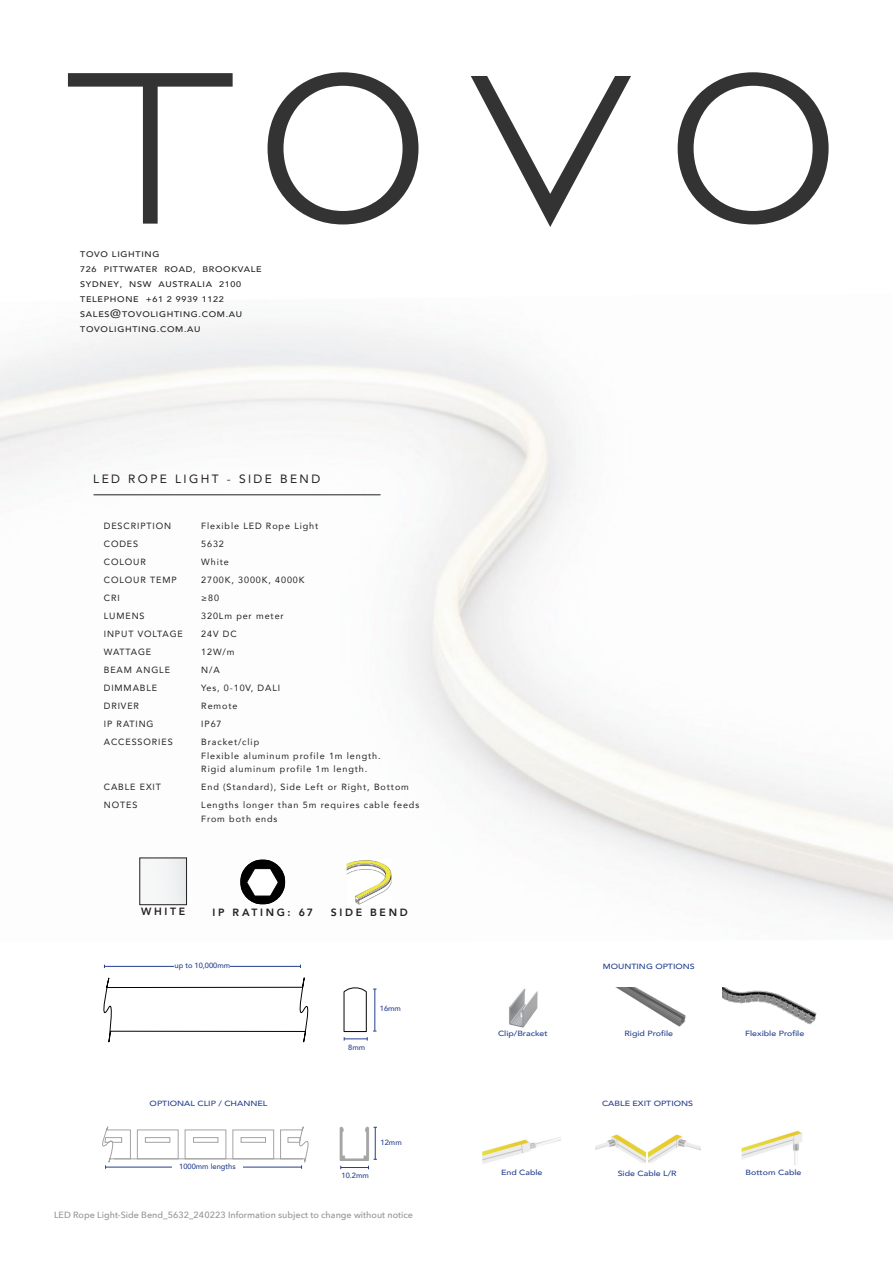
<style>
.page{position:relative;width:893px;height:1263px;background:#fff}
.page>*{position:absolute;margin:0;border:0;box-sizing:border-box;transform-origin:0 0}
.t1{font:12px "Avenir";letter-spacing:.2em;color:#231f20}
.t2{font:800 10.5px "Avenir";letter-spacing:.255em;color:#231f20}
.TOVO_DESCRIPTION_STYLE{font:9px/13.5px "Avenir";letter-spacing:.1em;color:#231f20}
.t3{font:500 9px "Avenir Next";color:#939598}
.TOVO_Style{font:500 8.1px "Avenir";letter-spacing:.075em;color:#231f20;scale:1.11 1}
.t4{font:500 7.5px "Avenir";color:#253f8e;scale:1.18 1}
.t5{font:500 7.5px "Avenir";color:#253f8e}
.s1{font-family:"Avenir Next";font-weight:400;font-size:12.15px}
</style>
<div class="page">
<img style="left:0;top:325px;width:893px;height:597px">
<img style="left:141px;top:859px;width:44px;height:44px">
<div style="left:139px;top:857px;width:48px;height:48px;border:1px solid #231f20"></div>
<div style="left:240px;top:859px;width:45px;height:45px;background:#000;border-radius:50%"></div>
<svg style="left:247px;top:868px;width:31px;height:28px"></svg>
<svg style="left:103px;top:977px;width:206px;height:66px"></svg>
<div style="left:137px;top:1129px;width:42px;height:30px;border:1px solid #a3a3a3"></div>
<div style="left:185px;top:1129px;width:41px;height:30px;border:1px solid #a3a3a3"></div>
<div style="left:232px;top:1129px;width:42px;height:30px;border:1px solid #a3a3a3"></div>
<hr style="left:114px;top:1158px;width:189px;height:1px;background:#a3a3a3">
<div style="left:241px;top:1137px;width:25px;height:6px;border:1px solid #a3a3a3"></div>
<div style="left:193px;top:1137px;width:25px;height:6px;border:1px solid #a3a3a3"></div>
<div style="left:145px;top:1137px;width:25px;height:6px;border:1px solid #a3a3a3"></div>
<img style="left:339px;top:1126px;width:30px;height:35px">
<svg style="left:343px;top:987px;width:33px;height:53px"></svg>
<hr style="left:104px;top:966px;width:196px;height:1px;background:#253f8e">
<div style="left:175px;top:961px;width:55px;height:10px;background:#fff"></div>
<hr style="left:106px;top:1167px;width:196px;height:1px;background:#253f8e">
<svg style="left:102px;top:1127px;width:29px;height:42px"></svg>
<svg style="left:280px;top:1127px;width:29px;height:42px"></svg>
<div style="left:172px;top:1161px;width:71px;height:10px;background:#fff"></div>
<hr style="left:375px;top:1127px;width:1px;height:32px;background:#253f8e">
<svg style="left:340px;top:1166px;width:29px;height:3px"></svg>
<svg style="left:68px;top:73px;width:165px;height:151px"></svg>
<svg style="left:268px;top:72px;width:150px;height:152px"></svg>
<svg style="left:471px;top:76px;width:160px;height:151px"></svg>
<svg style="left:678px;top:72px;width:151px;height:152px"></svg>
<hr style="left:94px;top:494px;width:287px;height:1px;background:#231f20">
<img style="left:482px;top:1137px;width:79px;height:27px">
<img style="left:648px;top:1134px;width:53px;height:29px">
<img style="left:741px;top:1130px;width:61px;height:35px">
<img style="left:509px;top:988px;width:29px;height:40px">
<img style="left:615px;top:987px;width:71px;height:40px">
<img style="left:722px;top:987px;width:95px;height:38px">
<img style="left:347px;top:859px;width:45px;height:46px">
<img style="left:595px;top:1134px;width:50px;height:29px">
<p class="TOVO_Style" style="left:80px;top:247px;width:73px">TOVO LIGHTING</p>
<p class="TOVO_Style" style="left:80px;top:262px;width:165px">726 PITTWATER ROAD, BROOKVALE</p>
<p class="TOVO_Style" style="left:80px;top:277px;width:146px">SYDNEY, NSW AUSTRALIA 2100</p>
<p class="TOVO_Style" style="left:80px;top:292px;width:131px">TELEPHONE +61 2 9939 1122</p>
<p class="TOVO_Style" style="left:80px;top:307px;width:147px">SALES<span class="s1">@</span>TOVOLIGHTING.COM.AU</p>
<p class="TOVO_Style" style="left:80px;top:322px;width:110px">TOVOLIGHTING.COM.AU</p>
<p class="t1" style="left:93px;top:469px;width:228px">LED ROPE LIGHT - SIDE BEND</p>
<p class="TOVO_DESCRIPTION_STYLE" style="left:104px;top:519px;width:69px">DESCRIPTION</p>
<p class="TOVO_DESCRIPTION_STYLE" style="left:201px;top:519px;width:118px">Flexible LED Rope Light</p>
<p class="TOVO_DESCRIPTION_STYLE" style="left:104px;top:537px;width:36px">CODES</p>
<p class="TOVO_DESCRIPTION_STYLE" style="left:201px;top:537px;width:24px">5632</p>
<p class="TOVO_DESCRIPTION_STYLE" style="left:104px;top:555px;width:44px">COLOUR</p>
<p class="TOVO_DESCRIPTION_STYLE" style="left:201px;top:555px;width:29px">White</p>
<p class="TOVO_DESCRIPTION_STYLE" style="left:104px;top:573px;width:75px">COLOUR TEMP</p>
<p class="TOVO_DESCRIPTION_STYLE" style="left:201px;top:573px;width:105px">2700K, 3000K, 4000K</p>
<p class="TOVO_DESCRIPTION_STYLE" style="left:104px;top:591px;width:17px">CRI</p>
<p class="TOVO_DESCRIPTION_STYLE" style="left:201px;top:591px;width:19px">≥80</p>
<p class="TOVO_DESCRIPTION_STYLE" style="left:104px;top:609px;width:42px">LUMENS</p>
<p class="TOVO_DESCRIPTION_STYLE" style="left:201px;top:609px;width:84px">320Lm per meter</p>
<p class="TOVO_DESCRIPTION_STYLE" style="left:104px;top:627px;width:81px">INPUT VOLTAGE</p>
<p class="TOVO_DESCRIPTION_STYLE" style="left:201px;top:627px;width:37px">24V DC</p>
<p class="TOVO_DESCRIPTION_STYLE" style="left:104px;top:645px;width:49px">WATTAGE</p>
<p class="TOVO_DESCRIPTION_STYLE" style="left:201px;top:645px;width:35px">12W/m</p>
<p class="TOVO_DESCRIPTION_STYLE" style="left:104px;top:663px;width:68px">BEAM ANGLE</p>
<p class="TOVO_DESCRIPTION_STYLE" style="left:201px;top:663px;width:20px">N/A</p>
<p class="TOVO_DESCRIPTION_STYLE" style="left:104px;top:681px;width:55px">DIMMABLE</p>
<p class="TOVO_DESCRIPTION_STYLE" style="left:201px;top:681px;width:80px">Yes, 0-10V, DALI</p>
<p class="TOVO_DESCRIPTION_STYLE" style="left:104px;top:699px;width:37px">DRIVER</p>
<p class="TOVO_DESCRIPTION_STYLE" style="left:201px;top:699px;width:38px">Remote</p>
<p class="TOVO_DESCRIPTION_STYLE" style="left:104px;top:717px;width:51px">IP RATING</p>
<p class="TOVO_DESCRIPTION_STYLE" style="left:201px;top:717px;width:22px">IP67</p>
<p class="TOVO_DESCRIPTION_STYLE" style="left:104px;top:735px;width:71px">ACCESSORIES</p>
<p class="TOVO_DESCRIPTION_STYLE" style="left:201px;top:735px;width:59px">Bracket/clip</p>
<p class="TOVO_DESCRIPTION_STYLE" style="left:201px;top:749px;width:181px">Flexible aluminum profile 1m length.</p>
<p class="TOVO_DESCRIPTION_STYLE" style="left:201px;top:762px;width:167px">Rigid aluminum profile 1m length.</p>
<p class="TOVO_DESCRIPTION_STYLE" style="left:104px;top:780px;width:59px">CABLE EXIT</p>
<p class="TOVO_DESCRIPTION_STYLE" style="left:201px;top:780px;width:209px">End (Standard), Side Left or Right, Bottom</p>
<p class="TOVO_DESCRIPTION_STYLE" style="left:104px;top:798px;width:35px">NOTES</p>
<p class="TOVO_DESCRIPTION_STYLE" style="left:201px;top:798px;width:219px">Lengths longer than 5m requires cable feeds<br>From both ends</p>
<p class="t2" style="left:141px;top:903px;width:46px">WHITE</p>
<p class="t2" style="left:213px;top:904px;width:102px">IP RATING: 67</p>
<p class="t2" style="left:331px;top:904px;width:78px">SIDE BEND</p>
<p class="t5" style="left:175px;top:959px;width:57px">up to 10,000mm</p>
<p class="t5" style="left:348px;top:1041px;width:18px">8mm</p>
<p class="t5" style="left:380px;top:1002px;width:23px">16mm</p>
<p class="t4" style="left:150px;top:1096px;width:101px">OPTIONAL CLIP / CHANNEL</p>
<p class="t5" style="left:179px;top:1160px;width:58px">1000mm lengths</p>
<p class="t5" style="left:341px;top:1169px;width:29px">10.2mm</p>
<p class="t5" style="left:381px;top:1136px;width:23px">12mm</p>
<p class="t3" style="left:54px;top:1207px;width:361px">LED Rope Light-Side Bend_5632_240223 Information subject to change without notice</p>
<p class="t4" style="left:603px;top:959px;width:80px">MOUNTING OPTIONS</p>
<p class="t4" style="left:498px;top:1027px;width:44px">Clip/Bracket</p>
<p class="t4" style="left:624px;top:1027px;width:43px">Rigid Profile</p>
<p class="t4" style="left:745px;top:1027px;width:52px">Flexible Profile</p>
<p class="t4" style="left:602px;top:1096px;width:79px">CABLE EXIT OPTIONS</p>
<p class="t4" style="left:501px;top:1166px;width:37px">End Cable</p>
<p class="t4" style="left:618px;top:1166px;width:52px">Side Cable L/R</p>
<p class="t4" style="left:745px;top:1166px;width:49px">Bottom Cable</p>
</div>
